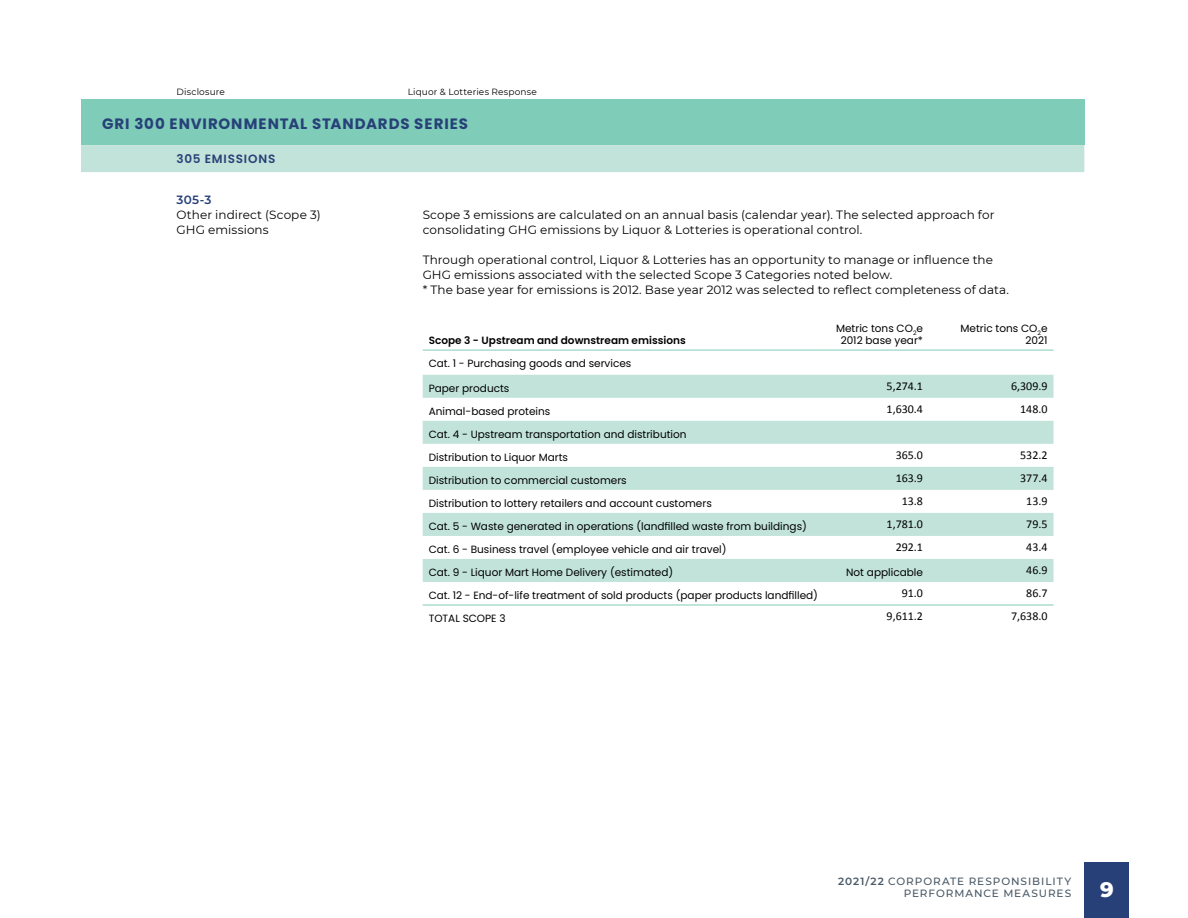
<style>
.page{position:relative;width:1188px;height:918px;background:#fff}
.page>*{position:absolute;margin:0;border:0;box-sizing:border-box;transform-origin:0 0}
.t1{font:800 21px "Montserrat";color:#fff}
.TABLE_-_section_head{font:700 15px "Poppins";letter-spacing:.06em;color:#274178}
.TABLE_-_Body{font:12px/15px "Montserrat";letter-spacing:.005em;color:#000}
.t2{font:12px "Calibri";color:#000}
.TABLE_-_Body-2{font:600 12px "Poppins";letter-spacing:.07em;color:#274178}
.TABLE_-_Body-3{font:600 12px "Montserrat";color:#274178}
.t3{font:10.5px/12px "Poppins";color:#000;text-align:center}
.t4{font:500 10.5px/12px "Montserrat";letter-spacing:.09em;color:#485865;text-align:right}
.t5{font:600 10.5px "Poppins";color:#000}
.TABLE_-_Body-4{font:9px "Montserrat";letter-spacing:.02em;color:#000}
.s1{font-weight:600}
</style>
<div class="page">
<div style="left:1085px;top:862px;width:44px;height:56px;background:#274178"></div>
<div style="left:81px;top:99px;width:1003px;height:46px;background:#7fccb8"></div>
<div style="left:81px;top:145px;width:1003px;height:27px;background:#c1e3d9"></div>
<svg style="left:423px;top:375px;width:631px;height:207px"></svg>
<div style="left:423px;top:467px;width:631px;height:23px;background:#c1e3d9"></div>
<hr style="left:423px;top:605px;width:401px;height:1px;background:#7fccb8">
<hr style="left:824px;top:605px;width:105px;height:1px;background:#7fccb8">
<hr style="left:929px;top:605px;width:125px;height:1px;background:#7fccb8">
<hr style="left:423px;top:350px;width:401px;height:1px;background:#7fccb8">
<hr style="left:824px;top:350px;width:105px;height:1px;background:#7fccb8">
<hr style="left:929px;top:350px;width:125px;height:1px;background:#7fccb8">
<p class="TABLE_-_Body-4" style="left:177px;top:85px;width:50px">Disclosure</p>
<p class="TABLE_-_Body-4" style="left:408px;top:85px;width:131px">Liquor &amp; Lotteries Response</p>
<p class="TABLE_-_section_head" style="left:102px;top:115px;width:368px">GRI 300 ENVIRONMENTAL STANDARDS SERIES</p>
<p class="TABLE_-_Body-2" style="left:177px;top:152px;width:100px">305 EMISSIONS</p>
<p class="TABLE_-_Body-3" style="left:177px;top:192px;width:36px">305-3</p>
<p class="TABLE_-_Body" style="left:177px;top:207px;width:146px">Other indirect (Scope 3)<br>GHG emissions</p>
<p class="TABLE_-_Body" style="left:423px;top:207px;width:573px">Scope 3 emissions are calculated on an annual basis (calendar year). The selected approach for consolidating GHG emissions by Liquor &amp; Lotteries is operational control.</p>
<p class="TABLE_-_Body" style="left:423px;top:252px;width:588px">Through operational control, Liquor &amp; Lotteries has an opportunity to manage or influence the<br>GHG emissions associated with the selected Scope 3 Categories noted below.<br>* The base year for emissions is 2012. Base year 2012 was selected to reflect completeness of data.</p>
<p class="t5" style="left:429px;top:334px;width:259px">Scope 3 - Upstream and downstream emissions</p>
<p class="t3" style="left:836px;top:322px;width:88px">Metric tons CO<sub>2</sub>e<br>2012 base year*</p>
<p class="t3" style="left:961px;top:322px;width:88px;text-align:right">Metric tons CO<sub>2</sub>e<br>2021</p>
<p class="t3" style="left:429px;top:357px;width:204px">Cat. 1 - Purchasing goods and services</p>
<p class="t3" style="left:429px;top:382px;width:82px">Paper products</p>
<p class="t2" style="left:887px;top:378px;width:38px">5,274.1</p>
<p class="t2" style="left:1011px;top:378px;width:38px">6,309.9</p>
<p class="t3" style="left:429px;top:405px;width:123px">Animal-based proteins</p>
<p class="t2" style="left:887px;top:401px;width:38px">1,630.4</p>
<p class="t2" style="left:1020px;top:401px;width:29px">148.0</p>
<p class="t3" style="left:429px;top:428px;width:259px">Cat. 4 - Upstream transportation and distribution</p>
<p class="t3" style="left:429px;top:451px;width:141px">Distribution to Liquor Marts</p>
<p class="t2" style="left:896px;top:447px;width:29px">365.0</p>
<p class="t2" style="left:1020px;top:447px;width:29px">532.2</p>
<p class="t3" style="left:429px;top:474px;width:200px">Distribution to commercial customers</p>
<p class="t2" style="left:896px;top:470px;width:29px">163.9</p>
<p class="t2" style="left:1020px;top:470px;width:29px">377.4</p>
<p class="t3" style="left:429px;top:497px;width:285px">Distribution to lottery retailers and account customers</p>
<p class="t2" style="left:902px;top:493px;width:23px">13.8</p>
<p class="t2" style="left:1026px;top:493px;width:23px">13.9</p>
<p class="t3" style="left:429px;top:520px;width:380px">Cat. 5 - Waste generated in operations (landfilled waste from buildings)</p>
<p class="t2" style="left:887px;top:516px;width:38px">1,781.0</p>
<p class="t2" style="left:1026px;top:516px;width:23px">79.5</p>
<p class="t3" style="left:429px;top:543px;width:299px">Cat. 6 - Business travel (employee vehicle and air travel)</p>
<p class="t2" style="left:896px;top:539px;width:29px">292.1</p>
<p class="t2" style="left:1026px;top:539px;width:23px">43.4</p>
<p class="t3" style="left:429px;top:566px;width:246px">Cat. 9 - Liquor Mart Home Delivery (estimated)</p>
<p class="t3" style="left:846px;top:566px;width:78px">Not applicable</p>
<p class="t2" style="left:1026px;top:562px;width:23px">46.9</p>
<p class="t3" style="left:429px;top:589px;width:391px">Cat. 12 - End-of-life treatment of sold products (paper products landfilled)</p>
<p class="t2" style="left:902px;top:585px;width:23px">91.0</p>
<p class="t2" style="left:1026px;top:585px;width:23px">86.7</p>
<p class="t3" style="left:429px;top:612px;width:79px">TOTAL SCOPE 3</p>
<p class="t2" style="left:887px;top:608px;width:38px">9,611.2</p>
<p class="t2" style="left:1011px;top:608px;width:38px">7,638.0</p>
<p class="t4" style="left:838px;top:874px;width:235px"><span class="s1">2021/22</span> CORPORATE RESPONSIBILITY<br>PERFORMANCE MEASURES</p>
<h1 class="t1" style="left:1100px;top:875px;width:15px">9</h1>
</div>
